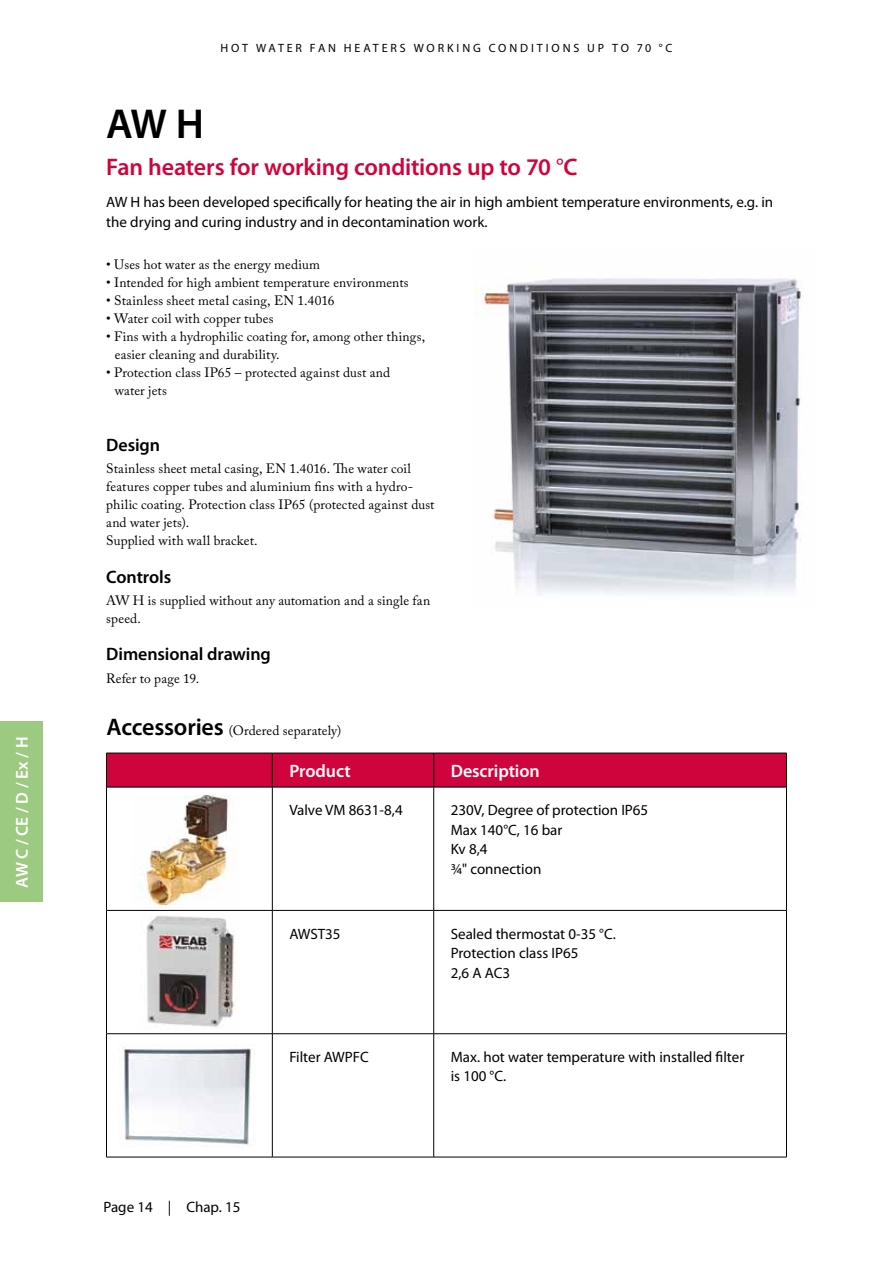
<style>
.page{position:relative;width:893px;height:1263px;background:#fff}
.page>*{position:absolute;margin:0;border:0;box-sizing:border-box;transform-origin:0 0}
.t1{font:600 42px "Myriad Pro";color:#000}
.t2{font:600 24px "Myriad Pro";letter-spacing:-.01em;color:#d0043c}
.t3{font:600 18px "Myriad Pro";letter-spacing:-.005em;color:#000}
.t4{font:600 18px "Myriad Pro";letter-spacing:-.005em;color:#fff}
.t5{font:600 17.25px "Myriad Pro";color:#fff}
.t6{font:15px/19.5px "Myriad Pro";color:#000}
.t7{font:13.5px/18px "Adobe Caslon Pro";letter-spacing:.01em;color:#000}
.t8{font:12px "Myriad Pro";letter-spacing:.24em;color:#000}
.s1{font-weight:400}
.s2{font-family:"Myriad Pro";font-weight:600;font-size:24px}
</style>
<div class="page">
<img style="left:474px;top:278px;width:329px;height:318px">
<img style="left:122px;top:1047px;width:129px;height:101px">
<img style="left:141px;top:909px;width:99px;height:126px">
<img style="left:140px;top:795px;width:89px;height:109px">
<div style="left:107px;top:754px;width:679px;height:33px;background:#d0043c"></div>
<hr style="left:106px;top:753px;width:166px;height:1px;background:#000">
<hr style="left:272px;top:753px;width:162px;height:1px;background:#000">
<hr style="left:434px;top:753px;width:353px;height:1px;background:#000">
<hr style="left:106px;top:1034px;width:1px;height:123px;background:#000">
<hr style="left:272px;top:1034px;width:1px;height:123px;background:#000">
<hr style="left:433px;top:1034px;width:1px;height:123px;background:#000">
<hr style="left:786px;top:1034px;width:1px;height:123px;background:#000">
<hr style="left:106px;top:1157px;width:166px;height:1px;background:#000">
<hr style="left:272px;top:1157px;width:162px;height:1px;background:#000">
<hr style="left:434px;top:1157px;width:353px;height:1px;background:#000">
<hr style="left:106px;top:753px;width:1px;height:34px;background:#000">
<hr style="left:272px;top:753px;width:1px;height:34px;background:#000">
<hr style="left:433px;top:753px;width:1px;height:34px;background:#000">
<hr style="left:786px;top:753px;width:1px;height:34px;background:#000">
<hr style="left:106px;top:787px;width:166px;height:1px;background:#000">
<hr style="left:106px;top:787px;width:1px;height:123px;background:#000">
<hr style="left:272px;top:787px;width:162px;height:1px;background:#000">
<hr style="left:272px;top:787px;width:1px;height:123px;background:#000">
<hr style="left:434px;top:787px;width:353px;height:1px;background:#000">
<hr style="left:433px;top:787px;width:1px;height:123px;background:#000">
<hr style="left:786px;top:787px;width:1px;height:123px;background:#000">
<hr style="left:106px;top:910px;width:166px;height:1px;background:#000">
<hr style="left:106px;top:910px;width:1px;height:123px;background:#000">
<hr style="left:272px;top:910px;width:162px;height:1px;background:#000">
<hr style="left:272px;top:910px;width:1px;height:123px;background:#000">
<hr style="left:434px;top:910px;width:353px;height:1px;background:#000">
<hr style="left:433px;top:910px;width:1px;height:123px;background:#000">
<hr style="left:786px;top:910px;width:1px;height:123px;background:#000">
<hr style="left:106px;top:1033px;width:166px;height:1px;background:#000">
<hr style="left:272px;top:1033px;width:162px;height:1px;background:#000">
<hr style="left:434px;top:1033px;width:353px;height:1px;background:#000">
<div style="left:0;top:722px;width:43px;height:180px;background:#9cca80"></div>
<p class="t5" style="left:11px;top:887px;width:152px;rotate:-90deg">AW C / CE / D / Ex / H</p>
<p class="t8" style="left:220px;top:40px;width:453px">HOT WATER FAN HEATERS WORKING CONDITIONS UP TO 70 °C</p>
<h1 class="t1" style="left:106px;top:97px;width:99px">AW H</h1>
<h2 class="t2" style="left:106px;top:151px;width:473px">Fan heaters for working conditions up to 70 <span class="s1">°</span>C</h2>
<p class="t6" style="left:106px;top:192px;width:668px">AW H has been developed specifically for heating the air in high ambient temperature environments, e.g. in the drying and curing industry and in decontamination work.</p>
<p class="t7" style="left:106px;top:256px;width:215px">• Uses hot water as the energy medium</p>
<p class="t7" style="left:106px;top:274px;width:304px">• Intended for high ambient temperature environments</p>
<p class="t7" style="left:106px;top:292px;width:230px">• Stainless sheet metal casing, EN 1.4016</p>
<p class="t7" style="left:106px;top:310px;width:169px">• Water coil with copper tubes</p>
<p class="t7" style="left:115px;top:328px;width:312px;text-indent:-9px">• Fins with a hydrophilic coating for, among other things, easier cleaning and durability.</p>
<p class="t7" style="left:115px;top:364px;width:277px;text-indent:-9px">• Protection class IP65 – protected against dust and water jets</p>
<h3 class="t3" style="left:106px;top:433px;width:55px">Design</h3>
<p class="t7" style="left:106px;top:459px;width:330px">Stainless sheet metal casing, EN 1.4016. The water coil features copper tubes and aluminium fins with a hydro&shy;philic coating. Protection class IP65 (protected against dust and water jets).<br>Supplied with wall bracket.</p>
<h3 class="t3" style="left:106px;top:565px;width:66px">Controls</h3>
<p class="t7" style="left:106px;top:591px;width:325px">AW H is supplied without any automation and a single fan speed.</p>
<h3 class="t3" style="left:106px;top:643px;width:166px">Dimensional drawing</h3>
<p class="t7" style="left:106px;top:669px;width:95px">Refer to page 19.</p>
<p class="t7" style="left:106px;top:721px;width:236px"><span class="s2">Accessories</span> (Ordered separately)</p>
<h3 class="t4" style="left:289px;top:759px;width:63px">Product</h3>
<h3 class="t4" style="left:451px;top:759px;width:91px">Description</h3>
<p class="t6" style="left:289px;top:800px;width:115px">Valve VM 8631-8,4</p>
<p class="t6" style="left:451px;top:800px;width:199px">230V, Degree of protection IP65<br>Max 140°C, 16 bar<br>Kv 8,4<br>¾" connection</p>
<p class="t6" style="left:289px;top:924px;width:53px">AWST35</p>
<p class="t6" style="left:451px;top:924px;width:167px">Sealed thermostat 0-35 °C.<br>Protection class IP65<br>2,6 A AC3</p>
<p class="t6" style="left:103px;top:1197px;width:138px">Page 14 | Chap. 15</p>
<p class="t6" style="left:289px;top:1047px;width:81px">Filter AWPFC</p>
<p class="t6" style="left:451px;top:1047px;width:295px">Max. hot water temperature with installed filter is 100 °C.</p>
</div>
